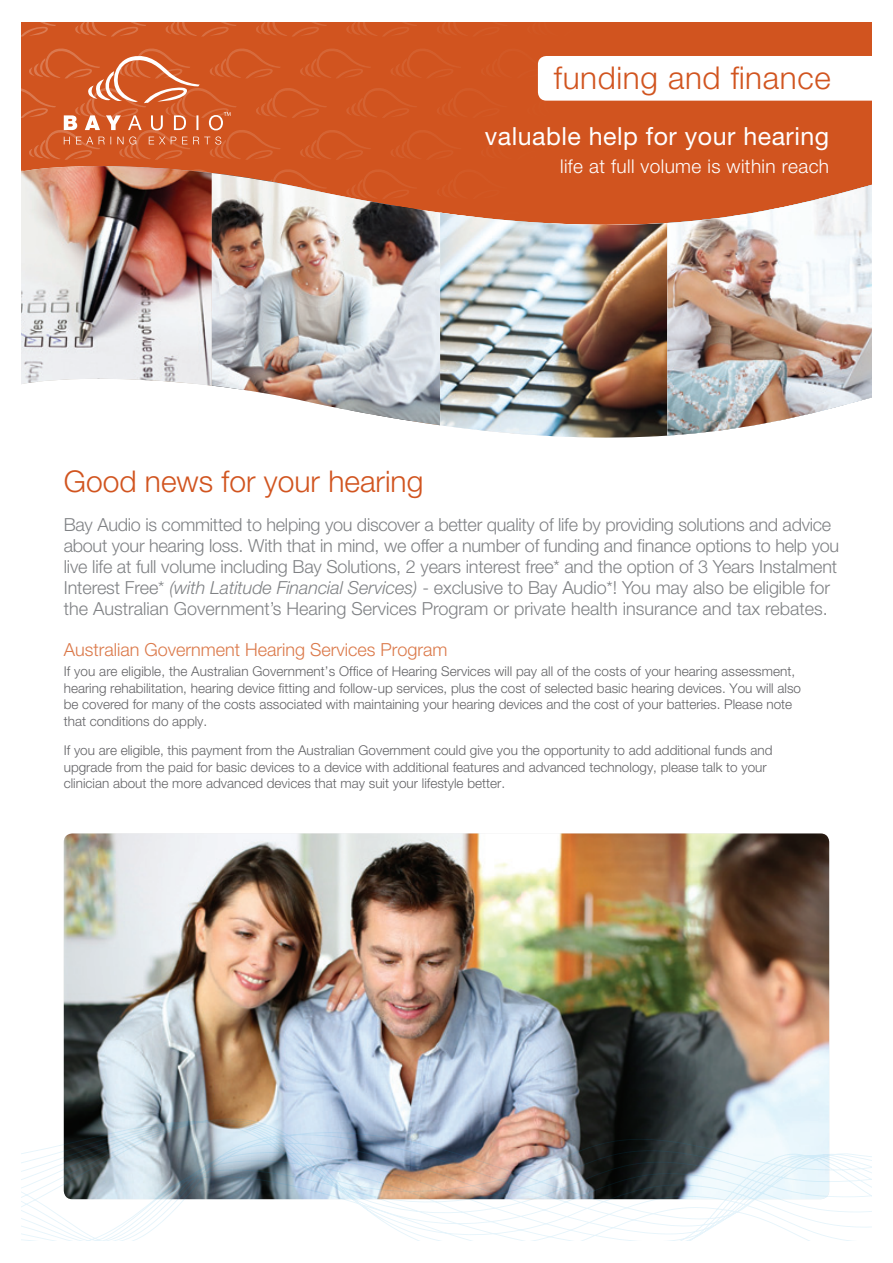
<style>
.page{position:relative;width:893px;height:1263px;background:#fff}
.page>*{position:absolute;margin:0;border:0;box-sizing:border-box;transform-origin:0 0}
.t1{font:300 31.5px "Helvetica Neue CELT";letter-spacing:.02em;color:#d1541f}
.t2{font:300 30px "Helvetica Neue CELT";color:#d1541f}
.t3{font:25.05px "Helvetica Neue CELT";letter-spacing:.02em;color:#fff}
.t4{font:300 19.05px "Helvetica Neue CELT";letter-spacing:.02em;color:#fff}
.Body_Copy{font:300 18px/21px "Helvetica Neue";letter-spacing:-.01em;color:#808285}
.Subhead{font:300 18px "Helvetica Neue CELT";color:#db794a}
.Body_Copy-2{font:300 13.5px/16.5px "Helvetica Neue CELT";color:#636366}
.s1{font-style:italic}
</style>
<div class="page">
<img style="left:64px;top:833px;width:765px;height:235px">
<img style="left:21px;top:1068px;width:851px;height:173px">
<div style="left:0;top:0;width:893px;height:310px;background:#d1541f"></div>
<svg style="left:21px;top:21px;width:35px;height:16px"></svg>
<svg style="left:74px;top:21px;width:72px;height:16px"></svg>
<svg style="left:164px;top:21px;width:73px;height:16px"></svg>
<svg style="left:254px;top:21px;width:73px;height:16px"></svg>
<svg style="left:345px;top:21px;width:72px;height:15px"></svg>
<svg style="left:435px;top:21px;width:73px;height:14px"></svg>
<svg style="left:525px;top:21px;width:73px;height:1px"></svg>
<svg style="left:616px;top:21px;width:73px;height:1px"></svg>
<svg style="left:706px;top:21px;width:73px;height:1px"></svg>
<svg style="left:797px;top:21px;width:72px;height:1px"></svg>
<svg style="left:417px;top:130px;width:21px;height:29px"></svg>
<svg style="left:278px;top:169px;width:21px;height:4px"></svg>
<svg style="left:369px;top:170px;width:20px;height:3px"></svg>
<svg style="left:417px;top:49px;width:455px;height:66px"></svg>
<svg style="left:21px;top:48px;width:396px;height:112px"></svg>
<img style="left:21px;top:166px;width:191px;height:220px">
<img style="left:212px;top:173px;width:228px;height:252px">
<img style="left:440px;top:213px;width:227px;height:225px">
<img style="left:667px;top:184px;width:205px;height:252px">
<div style="left:0;top:0;width:893px;height:21px;background:#fff"></div>
<div style="left:872px;top:0;width:21px;height:1263px;background:#fff"></div>
<div style="left:0;top:0;width:21px;height:1263px;background:#fff"></div>
<p class="t1" style="left:554px;top:59px;width:278px">funding and finance</p>
<p class="t3" style="left:485px;top:121px;width:346px">valuable help for your hearing</p>
<p class="t4" style="left:560px;top:154px;width:271px">life at full volume is within reach</p>
<p class="t2" style="left:64px;top:463px;width:361px">Good news for your hearing</p>
<p class="Body_Copy" style="left:64px;top:513px;width:777px">Bay Audio is committed to helping you discover a better quality of life by providing solutions and advice about your hearing loss. With that in mind, we offer a number of funding and finance options to help you live life at full volume including Bay Solutions, 2 years interest free* and the option of 3 Years Instalment Interest Free* <span class="s1">(with Latitude Financial Services)</span> - exclusive to Bay Audio*! You may also be eligible for the Australian Government’s Hearing Services Program or private health insurance and tax rebates.</p>
<p class="Subhead" style="left:64px;top:638px;width:385px">Australian Government Hearing Services Program</p>
<p class="Body_Copy-2" style="left:64px;top:663px;width:739px">If you are eligible, the Australian Government’s Office of Hearing Services will pay all of the costs of your hearing assessment, hearing rehabilitation, hearing device fitting and follow-up services, plus the cost of selected basic hearing devices. You will also be covered for many of the costs associated with maintaining your hearing devices and the cost of your batteries. Please note that conditions do apply.</p>
<p class="Body_Copy-2" style="left:64px;top:742px;width:710px">If you are eligible, this payment from the Australian Government could give you the opportunity to add additional funds and upgrade from the paid for basic devices to a device with additional features and advanced technology, please talk to your clinician about the more advanced devices that may suit your lifestyle better.</p>
</div>
